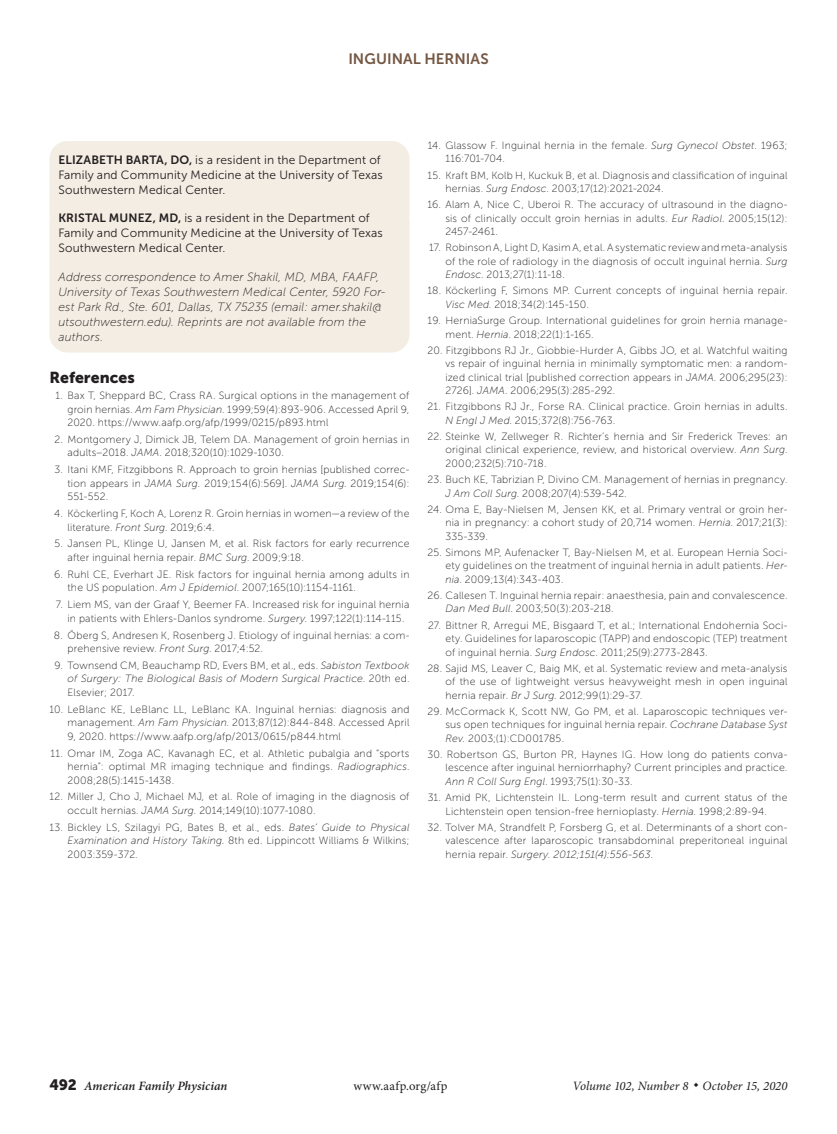
<style>
.page{position:relative;width:837px;height:1134px;background:#fff}
.page>*{position:absolute;margin:0;border:0;box-sizing:border-box;transform-origin:0 0}
.refs_head{font:15.75px "Museo Sans 900";letter-spacing:.005em;color:#231f20}
.t1{font:15px "Museo Sans 700";color:#745844}
.t2{font:italic 12.75px "Minion Pro";color:#231f20}
.t3{font:italic 600 12.75px "Minion Pro";letter-spacing:.005em;color:#231f20}
.t4{font:12.75px "Minion Pro";letter-spacing:.03em;color:#231f20}
.auth_info{font:12px/15px "Museo Sans 300";letter-spacing:.01em;color:#231f20}
.auth_info-2{font:italic 12px/15px "Museo Sans 100";letter-spacing:.01em;color:#231f20}
.refs{font:10.5px/13.5px "Museo Sans 100";letter-spacing:.02em;color:#231f20;text-align:justify}
.refs-2{font:italic 10.5px/13.5px "Museo Sans 100";letter-spacing:.015em;color:#231f20;text-align:justify}
.s1{font-family:"Museo Sans 700"}
.s2{font-style:italic}
.s3{font-style:normal}
.s4{font-family:"Museo Sans 900";font-weight:400;font-style:normal;font-size:15px}
</style>
<div class="page">
<div style="left:50px;top:141px;width:360px;height:91px;background:#f3ede3;border-radius:18px"></div>
<div style="left:50px;top:204px;width:360px;height:148px;background:#f3ede3;border-radius:18px"></div>
<h2 class="t1" style="left:348px;top:50px;width:142px">INGUINAL HERNIAS</h2>
<p class="auth_info" style="left:58px;top:152px;width:326px"><span class="s1">ELIZABETH BARTA, DO,</span> is a resident in the Department of<br>Family and Community Medicine at the University of Texas<br>Southwestern Medical Center.</p>
<p class="auth_info" style="left:58px;top:210px;width:326px"><span class="s1">KRISTAL MUNEZ, MD,</span> is a resident in the Department of<br>Family and Community Medicine at the University of Texas<br>Southwestern Medical Center.</p>
<p class="auth_info-2" style="left:58px;top:269px;width:329px">Address correspondence to Amer Shakil, MD, MBA, FAAFP, University of Texas Southwestern Medical Center, 5920 For&shy;est Park Rd., Ste. 601, Dallas, TX 75235 (email: amer.shakil@ utsouthwestern.edu). Reprints are not available from the authors.</p>
<p class="refs_head" style="left:50px;top:368px;width:87px">References</p>
<p class="refs" style="left:68px;top:389px;width:344px;text-indent:-12px">1. Bax T, Sheppard BC, Crass RA. Surgical options in the management of groin hernias. <span class="s2">Am Fam Physician</span>. 1999;59(4):893-906. Accessed April 9, 2020. https://www.aafp.org/afp/1999/0215/p893.html</p>
<p class="refs" style="left:68px;top:433px;width:344px;text-indent:-13px">2. Montgomery J, Dimick JB, Telem DA. Management of groin hernias in adults–2018. <span class="s2">JAMA</span>. 2018;320(10):1029-1030.</p>
<p class="refs" style="left:68px;top:463px;width:344px;text-indent:-13px">3. Itani KMF, Fitzgibbons R. Approach to groin hernias [published correc&shy;tion appears in <span class="s2">JAMA Surg.</span> 2019;154(6):569]. <span class="s2">JAMA Surg</span>. 2019;154(6):<br>551-552.</p>
<p class="refs" style="left:68px;top:507px;width:343px;text-indent:-13px">4. Köckerling F, Koch A, Lorenz R. Groin hernias in women—a review of the literature. <span class="s2">Front Surg</span>. 2019;6:4.</p>
<p class="refs" style="left:68px;top:537px;width:344px;text-indent:-13px">5. Jansen PL, Klinge U, Jansen M, et al. Risk factors for early recurrence after inguinal hernia repair. <span class="s2">BMC Surg</span>. 2009;9:18.</p>
<p class="refs" style="left:68px;top:568px;width:344px;text-indent:-13px">6. Ruhl CE, Everhart JE. Risk factors for inguinal hernia among adults in the US population. <span class="s2">Am J Epidemiol</span>. 2007;165(10):1154-1161.</p>
<p class="refs" style="left:68px;top:598px;width:343px;text-indent:-12px">7. Liem MS, van der Graaf Y, Beemer FA. Increased risk for inguinal hernia in patients with Ehlers-Danlos syndrome. <span class="s2">Surgery</span>. 1997;122(1):114-115.</p>
<p class="refs" style="left:68px;top:628px;width:344px;text-indent:-14px">8. Öberg S, Andresen K, Rosenberg J. Etiology of inguinal hernias: a com&shy;prehensive review. <span class="s2">Front Surg</span>. 2017;4:52.</p>
<p class="refs-2" style="left:68px;top:659px;width:344px;text-indent:-13px"><span class="s3">9. Townsend CM, Beauchamp RD, Evers BM, et al., eds.</span> Sabiston Textbook of Surgery: The Biological Basis of Modern Surgical Practice<span class="s3">. 20th ed.<br>Elsevier; 2017.</span></p>
<p class="refs" style="left:68px;top:703px;width:344px;text-indent:-18px">10. LeBlanc KE, LeBlanc LL, LeBlanc KA. Inguinal hernias: diagnosis and management. <span class="s2">Am Fam Physician</span>. 2013;87(12):844-848. Accessed April 9, 2020. https://www.aafp.org/afp/2013/0615/p844.html</p>
<p class="refs" style="left:68px;top:746px;width:344px;text-indent:-17px">11. Omar IM, Zoga AC, Kavanagh EC, et al. Athletic pubalgia and “sports hernia”: optimal MR imaging technique and findings. <span class="s2">Radiographics</span>.<br>2008;28(5):1415-1438.</p>
<p class="refs" style="left:68px;top:790px;width:344px;text-indent:-18px">12. Miller J, Cho J, Michael MJ<span class="s2">,</span> et al. Role of imaging in the diagnosis of occult hernias. <span class="s2">JAMA Surg.</span> 2014;149(10):1077-1080.</p>
<p class="refs" style="left:68px;top:821px;width:344px;text-indent:-18px">13. Bickley LS, Szilagyi PG, Bates B, et al., eds. <span class="s2">Bates’ Guide to Physical Examination and History Taking</span>. 8th ed. Lippincott Williams &amp; Wilkins; 2003:359-372.</p>
<p class="refs" style="left:446px;top:139px;width:344px;text-indent:-18px">14. Glassow F. Inguinal hernia in the female. <span class="s2">Surg Gynecol Obstet</span>. 1963;<br>116:701-704.</p>
<p class="refs" style="left:446px;top:168px;width:344px;text-indent:-18px">15. Kraft BM, Kolb H, Kuckuk B, et al. Diagnosis and classification of inguinal hernias. <span class="s2">Surg Endosc</span>. 2003;17(12):2021-2024.</p>
<p class="refs" style="left:446px;top:198px;width:344px;text-indent:-18px">16. Alam A, Nice C, Uberoi R. The accuracy of ultrasound in the diagno&shy;sis of clinically occult groin hernias in adults. <span class="s2">Eur Radiol</span>. 2005;15(12):<br>2457-2461.</p>
<p class="refs" style="left:446px;top:241px;width:344px;text-indent:-16px">17. Robinson A, Light D, Kasim A, et al. A systematic review and meta-analysis of the role of radiology in the diagnosis of occult inguinal hernia. <span class="s2">Surg Endosc</span>. 2013;27(1):11-18.</p>
<p class="refs" style="left:446px;top:284px;width:344px;text-indent:-18px">18. Köckerling F, Simons MP. Current concepts of inguinal hernia repair.<br><span class="s2">Visc Med</span>. 2018;34(2):145-150.</p>
<p class="refs" style="left:446px;top:314px;width:344px;text-indent:-18px">19. HerniaSurge Group. International guidelines for groin hernia manage&shy;ment. <span class="s2">Hernia</span>. 2018;22(1):1-165.</p>
<p class="refs" style="left:446px;top:343px;width:344px;text-indent:-18px">20. Fitzgibbons RJ Jr., Giobbie-Hurder A, Gibbs JO, et al. Watchful waiting vs repair of inguinal hernia in minimally symptomatic men: a random&shy;ized clinical trial [published correction appears in <span class="s2">JAMA</span>. 2006;295(23):<br>2726]. <span class="s2">JAMA</span>. 2006;295(3):285-292.</p>
<p class="refs" style="left:446px;top:400px;width:344px;text-indent:-18px">21. Fitzgibbons RJ Jr., Forse RA. Clinical practice. Groin hernias in adults.<br><span class="s2">N Engl J Med</span>. 2015;372(8):756-763.</p>
<p class="refs" style="left:446px;top:430px;width:344px;text-indent:-18px">22. Steinke W, Zellweger R. Richter’s hernia and Sir Frederick Treves: an original clinical experience, review, and historical overview. <span class="s2">Ann Surg</span>.<br>2000;232(5):710-718.</p>
<p class="refs" style="left:446px;top:473px;width:344px;text-indent:-18px">23. Buch KE, Tabrizian P, Divino CM. Management of hernias in pregnancy.<br><span class="s2">J Am Coll Surg</span>. 2008;207(4):539-542.</p>
<p class="refs" style="left:446px;top:502px;width:344px;text-indent:-18px">24. Oma E, Bay-Nielsen M, Jensen KK, et al. Primary ventral or groin her&shy;nia in pregnancy: a cohort study of 20,714 women. <span class="s2">Hernia</span>. 2017;21(3):<br>335-339.</p>
<p class="refs" style="left:446px;top:546px;width:344px;text-indent:-18px">25. Simons MP, Aufenacker T, Bay-Nielsen M, et al. European Hernia Soci&shy;ety guidelines on the treatment of inguinal hernia in adult patients. <span class="s2">Her&shy;nia</span>. 2009;13(4):343-403.</p>
<p class="refs" style="left:446px;top:589px;width:344px;text-indent:-18px">26. Callesen T. Inguinal hernia repair: anaesthesia, pain and convalescence.<br><span class="s2">Dan Med Bull</span>. 2003;50(3):203-218.</p>
<p class="refs" style="left:446px;top:618px;width:344px;text-indent:-17px">27. Bittner R, Arregui ME, Bisgaard T, et al.; International Endohernia Soci&shy;ety. Guidelines for laparoscopic (TAPP) and endoscopic (TEP) treatment of inguinal hernia. <span class="s2">Surg Endosc</span>. 2011;25(9):2773-2843.</p>
<p class="refs" style="left:446px;top:661px;width:344px;text-indent:-18px">28. Sajid MS, Leaver C, Baig MK, et al. Systematic review and meta-analysis of the use of lightweight versus heavyweight mesh in open inguinal hernia repair. <span class="s2">Br J Surg</span>. 2012;99(1):29-37.</p>
<p class="refs" style="left:446px;top:705px;width:344px;text-indent:-18px">29. McCormack K, Scott NW, Go PM, et al. Laparoscopic techniques ver&shy;sus open techniques for inguinal hernia repair. <span class="s2">Cochrane Database Syst Rev.</span> 2003;(1):CD001785.</p>
<p class="refs" style="left:446px;top:748px;width:344px;text-indent:-18px">30. Robertson GS, Burton PR, Haynes IG. How long do patients conva&shy;lescence after inguinal herniorrhaphy? Current principles and practice.<br><span class="s2">Ann R Coll Surg Engl</span>. 1993;75(1):30-33.</p>
<p class="refs" style="left:428px;top:791px;width:361px;text-align:center">31. Amid PK, Lichtenstein IL. Long-term result and current status of the<br>Lichtenstein open tension-free hernioplasty. <span class="s2">Hernia</span>. 1998;2:89-94.</p>
<p class="refs" style="left:446px;top:820px;width:344px;text-indent:-18px">32. Tolver MA, Strandfelt P, Forsberg G, et al. Determinants of a short con&shy;valescence after laparoscopic transabdominal preperitoneal inguinal hernia repair. <span class="s2">Surgery. 2012;151(4):556-563.</span></p>
<p class="t3" style="left:50px;top:1077px;width:180px"><span class="s4">492</span> American Family Physician</p>
<p class="t4" style="left:353px;top:1078px;width:96px">www.aafp.org/afp</p>
<p class="t2" style="left:572px;top:1078px;width:217px">Volume 102, Number 8 ◆ October 15, 2020</p>
</div>
